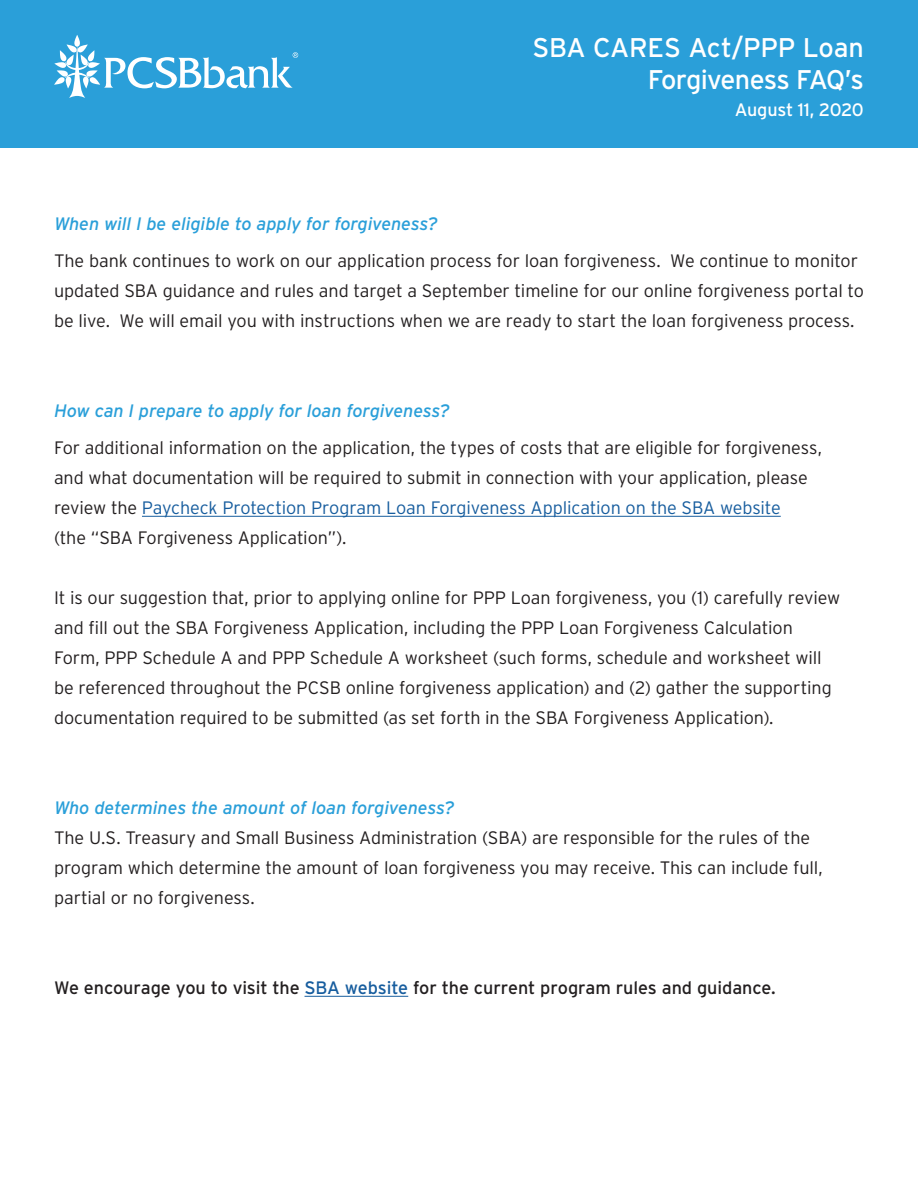
<style>
.page{position:relative;width:918px;height:1188px;background:#fff}
.page>*{position:absolute;margin:0;border:0;box-sizing:border-box;transform-origin:0 0}
.t1{font:27px "Interstate";letter-spacing:-.025em;color:#fff}
.t2{font:300 18px/30px "Interstate";letter-spacing:-.005em;color:#231f20}
.t3{font:italic 18px "Interstate";letter-spacing:-.005em;color:#2a9fd9}
.t4{font:18px "Interstate";letter-spacing:-.005em;color:#231f20}
.t5{font:18px "Interstate";letter-spacing:-.015em;color:#fff}
.s1{color:#175d9e}
</style>
<div class="page">
<div style="left:0;top:0;width:918px;height:148px;background:#2a9fd9"></div>
<svg style="left:54px;top:35px;width:244px;height:63px"></svg>
<hr style="left:142px;top:516px;width:639px;height:1px;background:#175d9e">
<hr style="left:305px;top:996px;width:103px;height:1px;background:#175d9e">
<p class="t1" style="left:533px;top:31px;width:333px">SBA CARES Act/PPP Loan</p>
<p class="t1" style="left:648px;top:63px;width:218px">Forgiveness FAQ’s</p>
<p class="t5" style="left:735px;top:98px;width:130px">August 11, 2020</p>
<p class="t3" style="left:54px;top:213px;width:385px">When will I be eligible to apply for forgiveness?</p>
<p class="t2" style="left:54px;top:246px;width:812px">The bank continues to work on our application process for loan forgiveness. We continue to monitor updated SBA guidance and rules and target a September timeline for our online forgiveness portal to be live. We will email you with instructions when we are ready to start the loan forgiveness process.</p>
<p class="t3" style="left:54px;top:400px;width:397px">How can I prepare to apply for loan forgiveness?</p>
<p class="t2" style="left:54px;top:432px;width:770px">For additional information on the application, the types of costs that are eligible for forgiveness, and what documentation will be required to submit in connection with your application, please review the <span class="s1">Paycheck Protection Program Loan Forgiveness Application on the SBA website<br></span>(the “SBA Forgiveness Application”).</p>
<p class="t2" style="left:54px;top:582px;width:788px">It is our suggestion that, prior to applying online for PPP Loan forgiveness, you (1) carefully review and fill out the SBA Forgiveness Application, including the PPP Loan Forgiveness Calculation Form, PPP Schedule A and PPP Schedule A worksheet (such forms, schedule and worksheet will be referenced throughout the PCSB online forgiveness application) and (2) gather the supporting documentation required to be submitted (as set forth in the SBA Forgiveness Application).</p>
<p class="t3" style="left:54px;top:797px;width:402px">Who determines the amount of loan forgiveness?</p>
<p class="t2" style="left:54px;top:822px;width:770px">The U.S. Treasury and Small Business Administration (SBA) are responsible for the rules of the program which determine the amount of loan forgiveness you may receive. This can include full, partial or no forgiveness.</p>
<p class="t4" style="left:54px;top:977px;width:723px">We encourage you to visit the <span class="s1">SBA website</span> for the current program rules and guidance.</p>
</div>
